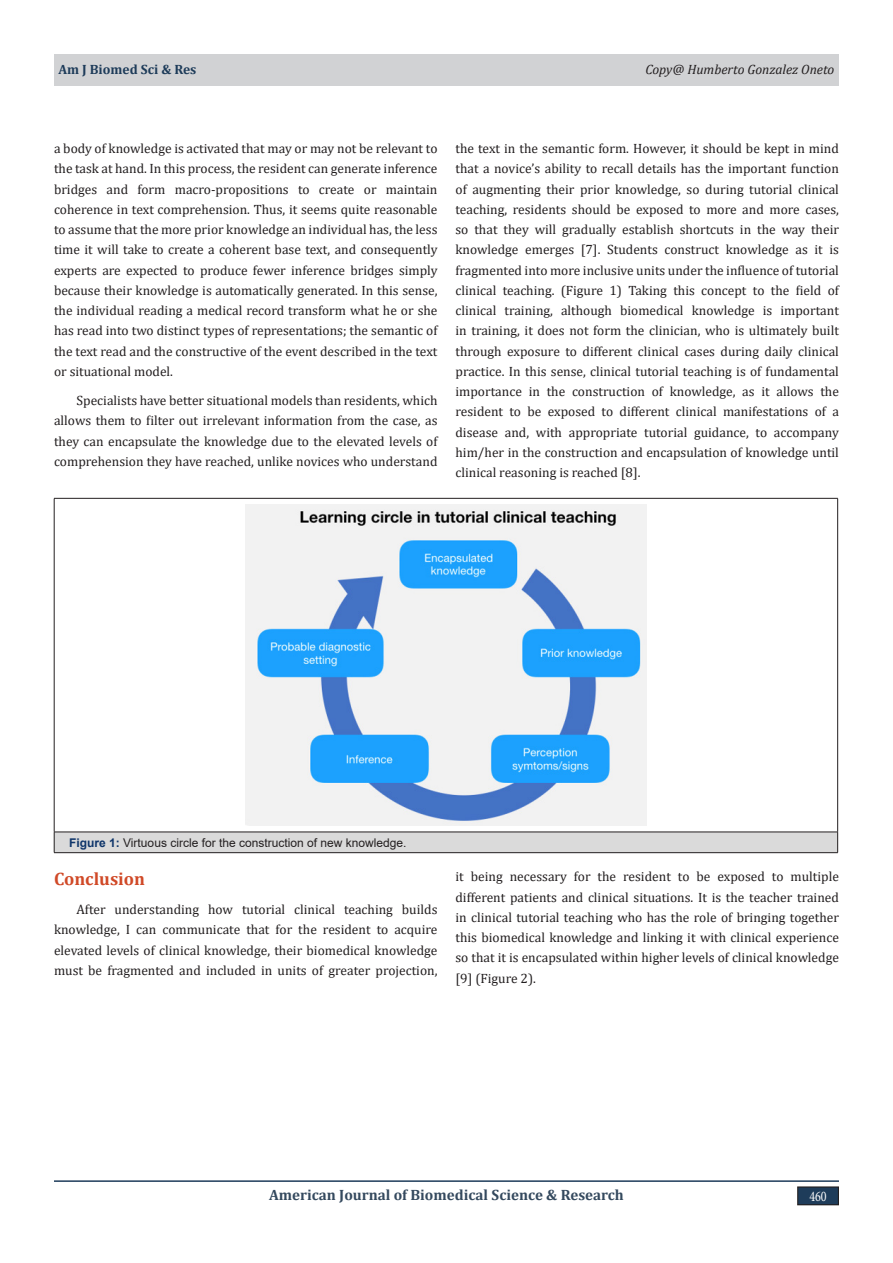
<style>
.page{position:relative;width:893px;height:1263px;background:#fff}
.page>*{position:absolute;margin:0;border:0;box-sizing:border-box;transform-origin:0 0}
.t1{font:700 18px "Cambria";color:#d04927}
.t2{font:700 15px "Cambria";color:#34495e}
.t3{font:14.7px "Minion Pro";color:#fff;scale:.83 1}
.t4{font:13.5px/20.2px "Cambria";color:#231f20;text-align:justify}
.t5{font:italic 13.5px "Cambria";color:#231f20}
.t6{font:700 13.5px "Cambria";color:#1e3c5a}
.t7{font:12px "Arial";color:#231f20}
.s1{font-weight:700;color:#0e356a}
</style>
<div class="page">
<hr style="left:54px;top:1180px;width:785px;height:2px;background:#1e3c5a">
<div style="left:54px;top:54px;width:785px;height:31px;background:#d1d2d4"></div>
<div style="left:798px;top:1187px;width:40px;height:18px;background:#1e3c5a"></div>
<div style="left:797px;top:1186px;width:42px;height:19px;border:1px solid #231f20"></div>
<div style="left:54px;top:832px;width:784px;height:21px;background:#dadada"></div>
<hr style="left:54px;top:498px;width:784px;height:1px;background:#231f20">
<hr style="left:54px;top:498px;width:1px;height:334px;background:#231f20">
<hr style="left:837px;top:498px;width:1px;height:334px;background:#231f20">
<hr style="left:54px;top:832px;width:784px;height:1px;background:#231f20">
<svg style="left:54px;top:832px;width:1px;height:20px"></svg>
<svg style="left:837px;top:832px;width:1px;height:20px"></svg>
<hr style="left:54px;top:852px;width:784px;height:1px;background:#231f20">
<img style="left:246px;top:504px;width:400px;height:322px">
<p class="t6" style="left:58px;top:59px;width:139px">Am J Biomed Sci &amp; Res</p>
<p class="t5" style="left:645px;top:59px;width:191px">Copy@ Humberto Gonzalez Oneto</p>
<p class="t4" style="left:54px;top:138px;width:385px">a body of knowledge is activated that may or may not be relevant to the task at hand. In this process, the resident can generate inference bridges and form macro-propositions to create or maintain coherence in text comprehension. Thus, it seems quite reasonable to assume that the more prior knowledge an individual has, the less time it will take to create a coherent base text, and consequently experts are expected to produce fewer inference bridges simply because their knowledge is automatically generated. In this sense, the individual reading a medical record transform what he or she has read into two distinct types of representations; the semantic of the text read and the constructive of the event described in the text or situational model.</p>
<p class="t4" style="left:54px;top:390px;width:385px;text-indent:22px">Specialists have better situational models than residents, which allows them to filter out irrelevant information from the case, as they can encapsulate the knowledge due to the elevated levels of comprehension they have reached, unlike novices who understand</p>
<p class="t4" style="left:455px;top:138px;width:385px">the text in the semantic form. However, it should be kept in mind that a novice’s ability to recall details has the important function of augmenting their prior knowledge, so during tutorial clinical teaching, residents should be exposed to more and more cases, so that they will gradually establish shortcuts in the way their knowledge emerges [7]. Students construct knowledge as it is fragmented into more inclusive units under the influence of tutorial clinical teaching. (Figure 1) Taking this concept to the field of clinical training, although biomedical knowledge is important in training, it does not form the clinician, who is ultimately built through exposure to different clinical cases during daily clinical practice. In this sense, clinical tutorial teaching is of fundamental importance in the construction of knowledge, as it allows the resident to be exposed to different clinical manifestations of a disease and, with appropriate tutorial guidance, to accompany him/her in the construction and encapsulation of knowledge until clinical reasoning is reached [8].</p>
<p class="t7" style="left:69px;top:834px;width:339px"><span class="s1">Figure 1:</span> Virtuous circle for the construction of new knowledge.</p>
<p class="t1" style="left:54px;top:866px;width:93px">Conclusion</p>
<p class="t4" style="left:54px;top:899px;width:385px;text-indent:22px">After understanding how tutorial clinical teaching builds knowledge, I can communicate that for the resident to acquire elevated levels of clinical knowledge, their biomedical knowledge must be fragmented and included in units of greater projection,</p>
<p class="t4" style="left:455px;top:866px;width:385px">it being necessary for the resident to be exposed to multiple different patients and clinical situations. It is the teacher trained in clinical tutorial teaching who has the role of bringing together this biomedical knowledge and linking it with clinical experience so that it is encapsulated within higher levels of clinical knowledge [9] (Figure 2).</p>
<p class="t2" style="left:269px;top:1184px;width:356px">American Journal of Biomedical Science &amp; Research</p>
<p class="t3" style="left:809px;top:1187px;width:23px">460</p>
</div>
